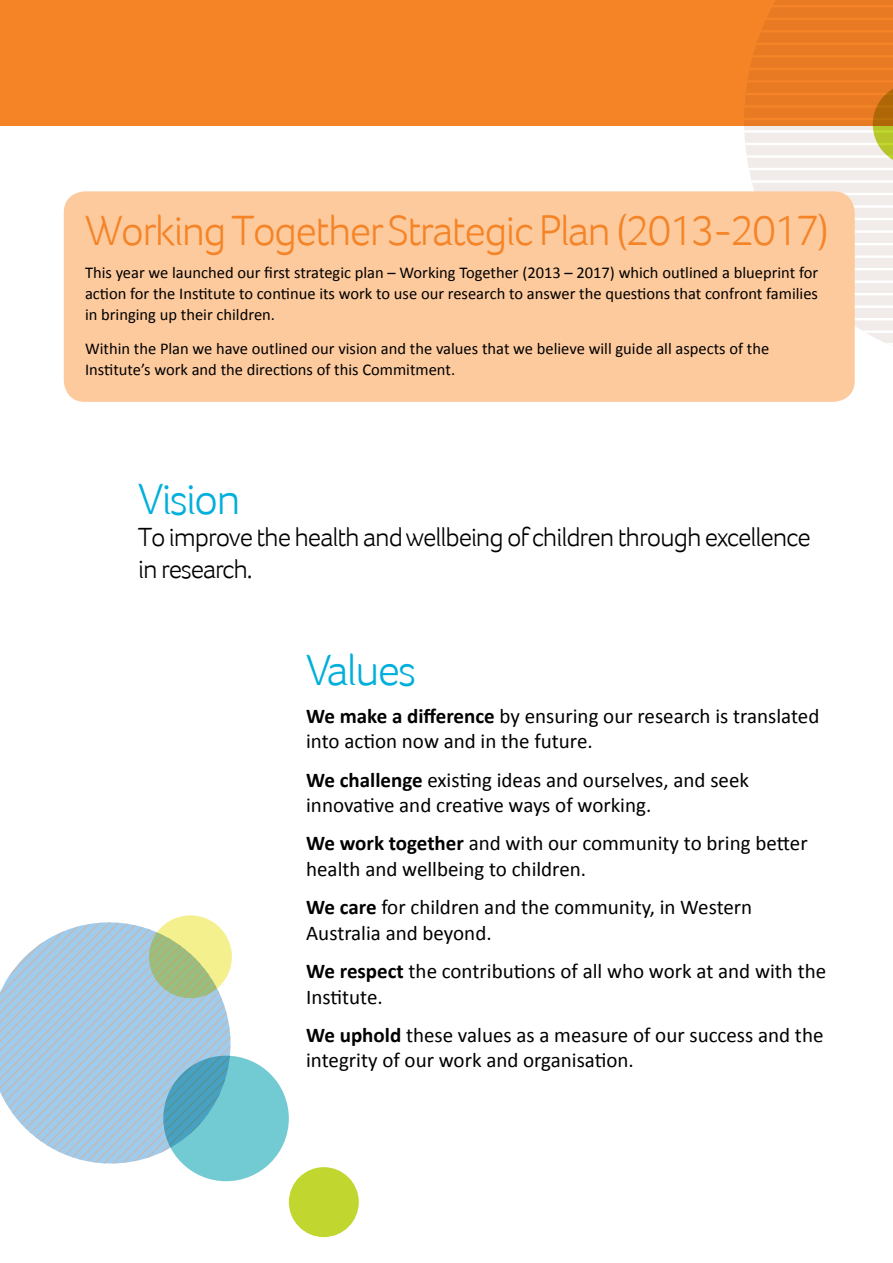
<style>
.page{position:relative;width:893px;height:1263px;background:#fff}
.page>*{position:absolute;margin:0;border:0;box-sizing:border-box;transform-origin:0 0}
.t1{font:300 45px "Foco";letter-spacing:-.04em;color:#00afdb}
.t2{font:300 43.5px "Foco";letter-spacing:-.04em;color:#f58427}
.t3{font:300 27px/32.4px "Foco";letter-spacing:-.04em;color:#000}
.t4{font:21px/25.5px "Calibri";color:#000}
.t5{font:16.5px/21px "Calibri";color:#000;text-align:justify}
.s1{font-weight:700}
</style>
<div class="page">
<div style="left:0;top:0;width:893px;height:125px;background:#f58427"></div>
<svg style="left:0;top:922px;width:242px;height:253px"></svg>
<svg style="left:149px;top:915px;width:83px;height:83px;background:#c9d686"></svg>
<svg style="left:163px;top:1056px;width:126px;height:125px;background:#67becb"></svg>
<div style="left:289px;top:1167px;width:70px;height:70px;background:#c1d72f;border-radius:50%"></div>
<svg style="left:744px;top:0;width:149px;height:346px;fill:#eb7d24"></svg>
<hr style="left:744px;top:193px;width:149px;height:2px;background:#fff">
<hr style="left:744px;top:293px;width:149px;height:2px;background:#fff">
<hr style="left:744px;top:93px;width:149px;height:2px;background:#fff">
<hr style="left:744px;top:243px;width:149px;height:2px;background:#fff">
<hr style="left:744px;top:43px;width:149px;height:2px;background:#fff">
<hr style="left:744px;top:343px;width:149px;height:2px;background:#fff">
<hr style="left:744px;top:143px;width:149px;height:2px;background:#fff">
<hr style="left:744px;top:218px;width:149px;height:2px;background:#fff">
<hr style="left:744px;top:18px;width:149px;height:2px;background:#fff">
<hr style="left:744px;top:318px;width:149px;height:2px;background:#fff">
<hr style="left:744px;top:118px;width:149px;height:2px;background:#fff">
<hr style="left:744px;top:268px;width:149px;height:2px;background:#fff">
<hr style="left:744px;top:68px;width:149px;height:2px;background:#fff">
<hr style="left:744px;top:168px;width:149px;height:2px;background:#fff">
<hr style="left:744px;top:205px;width:149px;height:3px;background:#fff">
<hr style="left:744px;top:5px;width:149px;height:3px;background:#fff">
<hr style="left:744px;top:305px;width:149px;height:3px;background:#fff">
<hr style="left:744px;top:105px;width:149px;height:3px;background:#fff">
<hr style="left:744px;top:255px;width:149px;height:3px;background:#fff">
<hr style="left:744px;top:55px;width:149px;height:3px;background:#fff">
<hr style="left:744px;top:155px;width:149px;height:3px;background:#fff">
<hr style="left:744px;top:230px;width:149px;height:3px;background:#fff">
<hr style="left:744px;top:30px;width:149px;height:3px;background:#fff">
<hr style="left:744px;top:330px;width:149px;height:3px;background:#fff">
<hr style="left:744px;top:130px;width:149px;height:3px;background:#fff">
<hr style="left:744px;top:280px;width:149px;height:3px;background:#fff">
<hr style="left:744px;top:80px;width:149px;height:3px;background:#fff">
<hr style="left:744px;top:180px;width:149px;height:3px;background:#fff">
<svg style="left:873px;top:83px;width:20px;height:83px"></svg>
<div style="left:64px;top:191px;width:791px;height:211px;background:#fdca9e;border-radius:21px"></div>
<h2 class="t2" style="left:85px;top:205px;width:746px">Working Together Strategic Plan (2013-2017)</h2>
<p class="t5" style="left:85px;top:262px;width:735px">This year we launched our first strategic plan – Working Together (2013 – 2017) which outlined a blueprint for action for the Institute to continue its work to use our research to answer the questions that confront families in bringing up their children.</p>
<p class="t5" style="left:85px;top:338px;width:686px">Within the Plan we have outlined our vision and the values that we believe will guide all aspects of the<br>Institute’s work and the directions of this Commitment.</p>
<h1 class="t1" style="left:138px;top:472px;width:104px">Vision</h1>
<p class="t3" style="left:138px;top:520px;width:674px">To improve the health and wellbeing of children through excellence in research.</p>
<h1 class="t1" style="left:306px;top:643px;width:111px">Values</h1>
<p class="t4" style="left:306px;top:703px;width:515px"><span class="s1">We make a difference</span> by ensuring our research is translated into action now and in the future.</p>
<p class="t4" style="left:306px;top:766px;width:444px"><span class="s1">We challenge</span> existing ideas and ourselves, and seek innovative and creative ways of working.</p>
<p class="t4" style="left:306px;top:830px;width:503px"><span class="s1">We work together</span> and with our community to bring better health and wellbeing to children.</p>
<p class="t4" style="left:306px;top:894px;width:448px"><span class="s1">We care</span> for children and the community, in Western<br>Australia and beyond.</p>
<p class="t4" style="left:306px;top:958px;width:522px"><span class="s1">We respect</span> the contributions of all who work at and with the<br>Institute.</p>
<p class="t4" style="left:306px;top:1021px;width:519px"><span class="s1">We uphold</span> these values as a measure of our success and the integrity of our work and organisation.</p>
</div>
